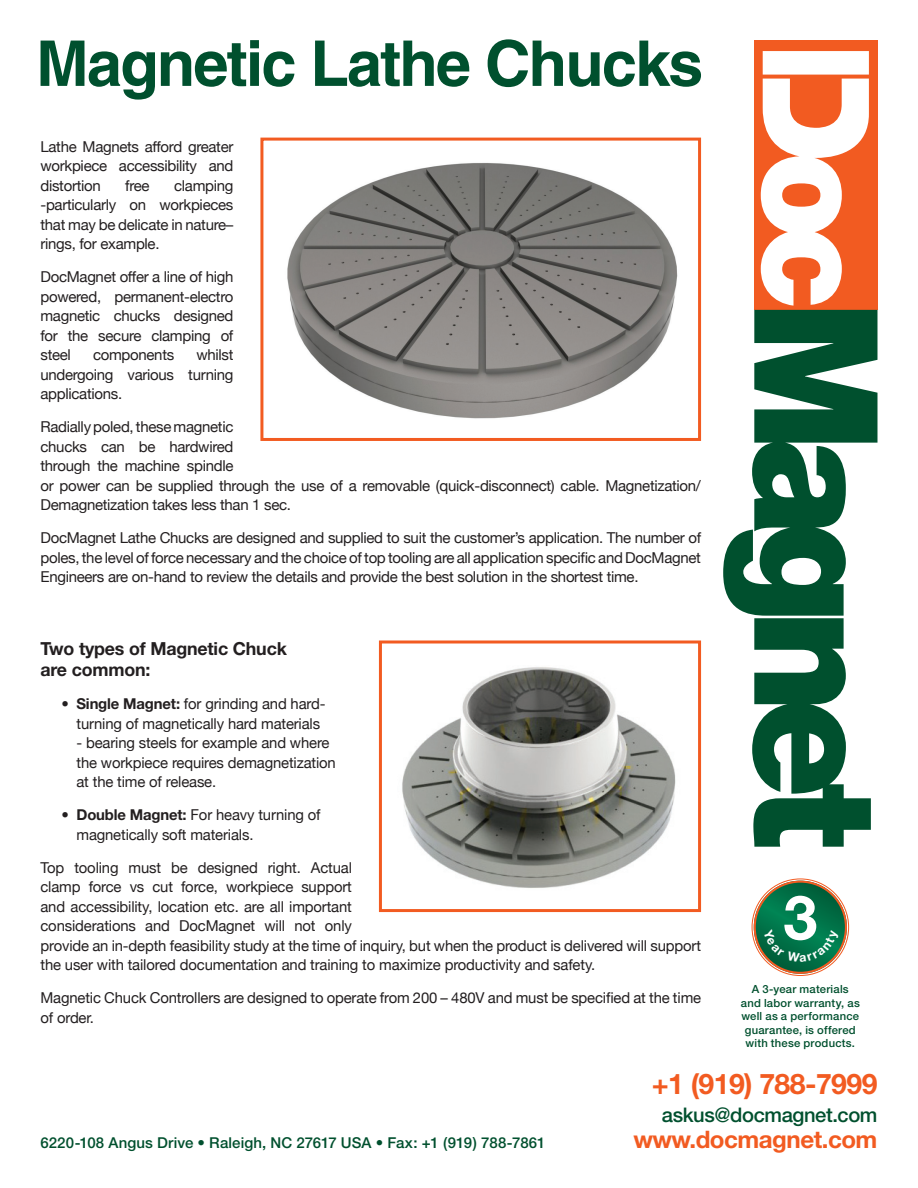
<style>
.page{position:relative;width:918px;height:1188px;background:#fff}
.page>*{position:absolute;margin:0;border:0;box-sizing:border-box;transform-origin:0 0}
.t1{font:700 63.15px "Helvetica";letter-spacing:-.03em;color:#00502e}
.t2{font:700 28.35px "Helvetica Neue";letter-spacing:-.02em;color:#f25b21}
.t3{font:700 24.15px "Helvetica Neue";letter-spacing:-.02em;color:#f25b21}
.t4{font:500 20.1px "Helvetica Neue";letter-spacing:-.02em;color:#00502e}
.t5{font:700 18px/21.6px "Helvetica Neue";letter-spacing:-.01em;color:#231f20}
.t6{font:15px/19.5px "Helvetica Neue";letter-spacing:-.01em;color:#231f20}
.t7{font:500 15px "Helvetica Neue";letter-spacing:.005em;color:#00502e}
.t8{font:500 11.25px/13.5px "Helvetica Neue";letter-spacing:.02em;color:#00502e;text-align:center}
.s1{font-weight:700}
</style>
<div class="page">
<div style="left:754px;top:40px;width:124px;height:270px;background:#f25b21"></div>
<svg style="left:761px;top:51px;width:108px;height:255px"></svg>
<svg style="left:752px;top:618px;width:119px;height:229px"></svg>
<svg style="left:723px;top:310px;width:154px;height:306px;fill:#00502e"></svg>
<svg style="left:754px;top:881px;width:93px;height:93px;background:#26673c"></svg>
<div style="left:754px;top:881px;width:93px;height:93px;border:2px solid #f25b21;border-radius:50%"></div>
<img style="left:287px;top:162px;width:391px;height:257px">
<div style="left:260px;top:138px;width:441px;height:303px;border:3px solid #f25b21"></div>
<img style="left:402px;top:667px;width:274px;height:221px">
<div style="left:379px;top:640px;width:322px;height:272px;border:3px solid #f25b21"></div>
<svg style="left:763px;top:896px;width:76px;height:67px;background:#2d8964"></svg>
<p class="t1" style="left:36px;top:25px;width:669px">Magnetic Lathe Chucks</p>
<p class="t6" style="left:40px;top:137px;width:194px;text-align:justify">Lathe Magnets afford greater workpiece accessibility and distortion</p>
<p class="t6" style="left:125px;top:176px;width:26px">free</p>
<p class="t6" style="left:40px;top:176px;width:194px;text-align:justify;text-indent:134px">clamping -particularly on workpieces that may be delicate in nature– rings, for example.</p>
<p class="t6" style="left:40px;top:267px;width:194px;text-align:justify">DocMagnet offer a line of high powered, permanent-electro magnetic chucks designed for the secure clamping of steel</p>
<p class="t6" style="left:40px;top:345px;width:194px;text-align:justify;text-indent:156px">whilst undergoing various turning applications.</p>
<p class="t6" style="left:40px;top:417px;width:662px">Radially poled, these magnetic<br>chucks can be hardwired<br>through the machine spindle<br>or power can be supplied through the use of a removable (quick-disconnect) cable. Magnetization/ Demagnetization takes less than 1 sec.</p>
<p class="t6" style="left:40px;top:528px;width:662px;text-align:justify">DocMagnet Lathe Chucks are designed and supplied to suit the customer’s application. The number of poles, the level of force necessary and the choice of top tooling are all application specific and DocMagnet Engineers are on-hand to review the details and provide the best solution in the shortest time.</p>
<p class="t6" style="left:93px;top:345px;width:83px">components</p>
<p class="t5" style="left:40px;top:637px;width:248px">Two types of Magnetic Chuck are common:</p>
<p class="t6" style="left:76px;top:694px;width:251px;text-indent:-15px">• <span class="s1">Single Magnet:</span> for grinding and hard&shy;turning of magnetically hard materials</p>
<p class="t6" style="left:76px;top:733px;width:261px">- bearing steels for example and where the workpiece requires demagnetization at the time of release.</p>
<p class="t6" style="left:76px;top:805px;width:246px;text-indent:-15px">• <span class="s1">Double Magnet:</span> For heavy turning of magnetically soft materials.</p>
<p class="t6" style="left:40px;top:857px;width:662px">Top tooling must be designed right. Actual<br>clamp force vs cut force, workpiece support<br>and accessibility, location etc. are all important<br>considerations and DocMagnet will not only<br>provide an in-depth feasibility study at the time of inquiry, but when the product is delivered will support the user with tailored documentation and training to maximize productivity and safety.</p>
<p class="t6" style="left:40px;top:988px;width:662px">Magnetic Chuck Controllers are designed to operate from 200 – 480V and must be specified at the time of order.</p>
<p class="t8" style="left:741px;top:982px;width:121px">A 3-year materials and labor warranty, as well as a performance guarantee, is offered with these products.</p>
<h2 class="t2" style="left:652px;top:1066px;width:227px">+1 (919) 788-7999</h2>
<h3 class="t4" style="left:662px;top:1103px;width:217px">askus@docmagnet.com</h3>
<p class="t7" style="left:40px;top:1133px;width:507px">6220-108 Angus Drive • Raleigh, NC 27617 USA • Fax: +1 (919) 788-7861</p>
<h3 class="t3" style="left:633px;top:1124px;width:246px">www.docmagnet.com</h3>
</div>
